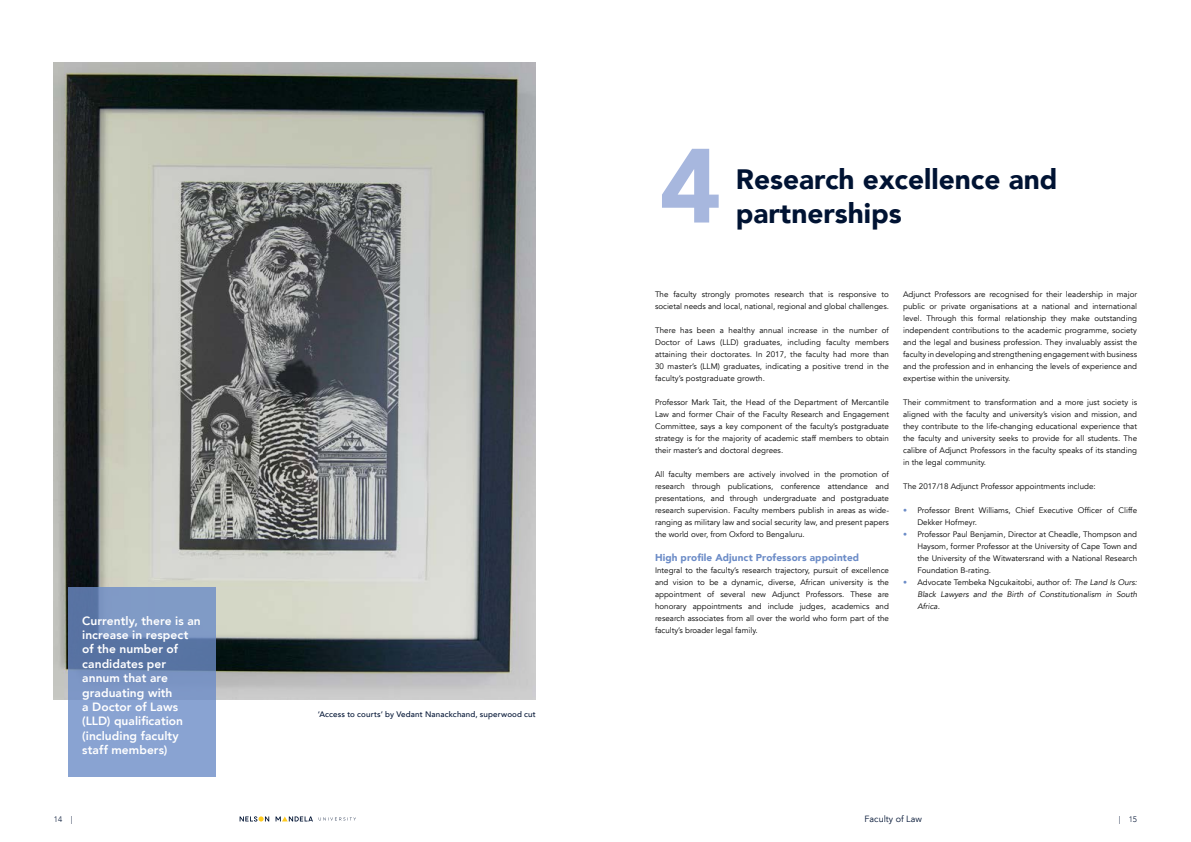
<style>
.page{position:relative;width:1191px;height:842px;background:#fff}
.page>*{position:absolute;margin:0;border:0;box-sizing:border-box;transform-origin:0 0}
.t1{font:900 104.1px "Avenir LT";color:#a7b7de}
.t2{font:900 28px/33.6px "Avenir LT";color:#001333}
.t3{font:800 12px/14.4px "Avenir LT";letter-spacing:.005em;color:#fff}
.t4{font:900 10px "Avenir LT";letter-spacing:.01em;color:#6c8cc7}
.t5{font:9px "Avenir LT";color:#001333}
.t6{font:8px/12px "Avenir LT";color:#000;text-align:justify}
.t7{font:italic 8px/12px "Avenir LT";color:#000;text-align:justify}
.t8{font:500 8px "Avenir LT";letter-spacing:.02em;color:#001333}
.t9{font:300 8px "Avenir LT";color:#001333}
.s1{color:#6c8cc7}
.s2{font-style:normal;color:#6c8cc7}
.s3{font-style:normal}
</style>
<div class="page">
<svg style="left:275px;top:816px;width:38px;height:5px"></svg>
<svg style="left:240px;top:816px;width:29px;height:5px"></svg>
<svg style="left:319px;top:817px;width:37px;height:3px"></svg>
<img style="left:54px;top:62px;width:482px;height:638px">
<svg style="left:68px;top:587px;width:147px;height:190px"></svg>
<h3 class="t3" style="left:82px;top:613px;width:120px">Currently, there is an increase in respect of the number of candidates per annum that are graduating with<br>a Doctor of Laws (LLD) qualification (including faculty staff members)</h3>
<p class="t8" style="left:318px;top:710px;width:220px">‘Access to courts’ by Vedant Nanackchand, superwood cut</p>
<h1 class="t1" style="left:659px;top:123px;width:63px">4</h1>
<h2 class="t2" style="left:736px;top:162px;width:323px">Research excellence and partnerships</h2>
<p class="t6" style="left:655px;top:288px;width:235px">The faculty strongly promotes research that is responsive to societal needs and local, national, regional and global challenges.</p>
<p class="t6" style="left:655px;top:324px;width:235px">There has been a healthy annual increase in the number of Doctor of Laws (LLD) graduates, including faculty members attaining their doctorates. In 2017, the faculty had more than 30 master’s (LLM) graduates, indicating a positive trend in the faculty’s postgraduate growth.</p>
<p class="t6" style="left:655px;top:396px;width:235px">Professor Mark Tait, the Head of the Department of Mercantile Law and former Chair of the Faculty Research and Engagement Committee, says a key component of the faculty’s postgraduate strategy is for the majority of academic staff members to obtain their master’s and doctoral degrees.</p>
<p class="t6" style="left:655px;top:468px;width:235px">All faculty members are actively involved in the promotion of research through publications, conference attendance and presentations, and through undergraduate and postgraduate research supervision. Faculty members publish in areas as wide&shy;ranging as military law and social security law, and present papers the world over, from Oxford to Bengaluru.</p>
<p class="t4" style="left:655px;top:551px;width:206px">High profile Adjunct Professors appointed</p>
<p class="t6" style="left:655px;top:564px;width:235px">Integral to the faculty’s research trajectory, pursuit of excellence and vision to be a dynamic, diverse, African university is the appointment of several new Adjunct Professors. These are honorary appointments and include judges, academics and research associates from all over the world who form part of the faculty’s broader legal family.</p>
<p class="t6" style="left:903px;top:288px;width:235px">Adjunct Professors are recognised for their leadership in major public or private organisations at a national and international level. Through this formal relationship they make outstanding independent contributions to the academic programme, society and the legal and business profession. They invaluably assist the faculty in developing and strengthening engagement with business and the profession and in enhancing the levels of experience and expertise within the university.</p>
<p class="t6" style="left:903px;top:396px;width:235px">Their commitment to transformation and a more just society is aligned with the faculty and university’s vision and mission, and they contribute to the life-changing educational experience that the faculty and university seeks to provide for all students. The calibre of Adjunct Professors in the faculty speaks of its standing in the legal community.</p>
<p class="t6" style="left:903px;top:480px;width:194px">The 2017/18 Adjunct Professor appointments include:</p>
<p class="t6" style="left:917px;top:504px;width:221px;text-indent:-14px"><span class="s1">•</span> Professor Brent Williams, Chief Executive Officer of Cliffe<br>Dekker Hofmeyr.</p>
<p class="t6" style="left:917px;top:528px;width:221px;text-indent:-14px"><span class="s1">•</span> Professor Paul Benjamin, Director at Cheadle, Thompson and Haysom, former Professor at the University of Cape Town and the University of the Witwatersrand with a National Research Foundation B-rating.</p>
<p class="t7" style="left:917px;top:576px;width:221px;text-indent:-14px"><span class="s2">•</span> <span class="s3">Advocate Tembeka Ngcukaitobi, author of:</span> The Land Is Ours:<br>Black Lawyers and the Birth of Constitutionalism in South Africa.</p>
<p class="t9" style="left:54px;top:814px;width:20px">14 |</p>
<p class="t5" style="left:864px;top:813px;width:59px">Faculty of Law</p>
<p class="t9" style="left:1118px;top:814px;width:20px">| 15</p>
</div>
